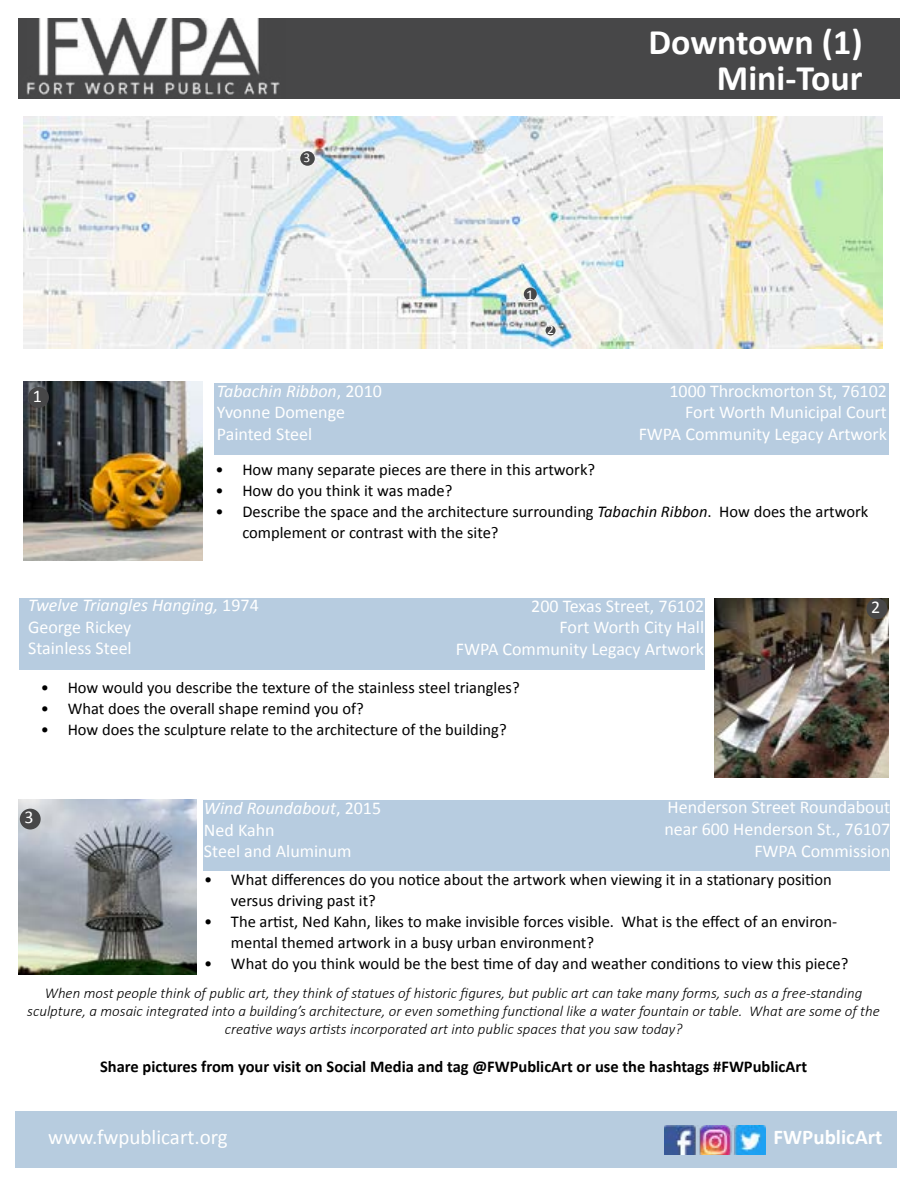
<style>
.page{position:relative;width:918px;height:1188px;background:#fff}
.page>*{position:absolute;margin:0;border:0;box-sizing:border-box;transform-origin:0 0}
.t1{font:700 36px/36px "Calibri";color:#fff;text-align:right}
.t2{font:21px "Calibri";color:#fff}
.t3{font:700 21px "Calibri";color:#fff}
.t4{font:18px/21.6px "Calibri";color:#fff}
.t5{font:16.5px/21px "Calibri";color:#000}
.t6{font:700 16.5px "Calibri";color:#000}
.t7{font:italic 300 15px/18px "Calibri";color:#000;text-align:center}
.t8{font:15px "Calibri";color:#fff}
.t9{font:13.5px "Calibri";color:#fff}
.s1{font-style:italic}
</style>
<div class="page">
<div style="left:18px;top:18px;width:882px;height:81px;background:#474748"></div>
<img style="left:26px;top:18px;width:254px;height:77px">
<div style="left:214px;top:383px;width:675px;height:72px;background:#b7cce0"></div>
<img style="left:24px;top:382px;width:178px;height:179px">
<div style="left:28px;top:387px;width:21px;height:21px;background:#474748;border-radius:50%"></div>
<img style="left:24px;top:117px;width:859px;height:232px">
<div style="left:19px;top:598px;width:685px;height:72px;background:#b7cce0"></div>
<img style="left:715px;top:598px;width:174px;height:179px">
<img style="left:18px;top:799px;width:179px;height:176px">
<div style="left:203px;top:800px;width:687px;height:70px;background:#b7cce0"></div>
<div style="left:866px;top:598px;width:21px;height:21px;background:#474748;border-radius:50%"></div>
<div style="left:20px;top:809px;width:21px;height:21px;background:#474748;border-radius:50%"></div>
<div style="left:15px;top:1112px;width:882px;height:56px;background:#b7ccdf"></div>
<img style="left:664px;top:1125px;width:102px;height:30px">
<div style="left:524px;top:288px;width:13px;height:13px;background:#474748;border-radius:50%"></div>
<div style="left:546px;top:326px;width:10px;height:10px;background:#474748;border-radius:50%"></div>
<div style="left:300px;top:151px;width:15px;height:15px;background:#474748;border-radius:50%"></div>
<p class="t4" style="left:33px;top:384px;width:11px">1</p>
<p class="t9" style="left:303px;top:148px;width:8px">3</p>
<p class="t8" style="left:526px;top:284px;width:9px">1</p>
<p class="t9" style="left:547px;top:320px;width:8px">2</p>
<h1 class="t1" style="left:648px;top:23px;width:216px">Downtown (1)<br>Mini-Tour</h1>
<p class="t4" style="left:217px;top:379px;width:167px"><span class="s1">Tabachin Ribbon</span>, 2010<br>Yvonne Domenge<br>Painted Steel</p>
<p class="t4" style="left:639px;top:379px;width:250px;text-align:right">1000 Throckmorton St, 76102<br>Fort Worth Municipal Court<br>FWPA Community Legacy Artwork</p>
<p class="t5" style="left:215px;top:459px;width:381px">• How many separate pieces are there in this artwork?</p>
<p class="t5" style="left:215px;top:480px;width:239px">• How do you think it was made?</p>
<p class="t5" style="left:242px;top:501px;width:628px;text-indent:-27px">• Describe the space and the architecture surrounding <span class="s1">Tabachin Ribbon</span>. How does the artwork complement or contrast with the site?</p>
<p class="t4" style="left:28px;top:594px;width:232px"><span class="s1">Twelve Triangles Hanging,</span> 1974<br>George Rickey<br>Stainless Steel</p>
<p class="t5" style="left:41px;top:676px;width:481px">• How would you describe the texture of the stainless steel triangles?</p>
<p class="t5" style="left:41px;top:697px;width:325px">• What does the overall shape remind you of?</p>
<p class="t5" style="left:41px;top:718px;width:468px">• How does the sculpture relate to the architecture of the building?</p>
<p class="t4" style="left:456px;top:595px;width:250px;text-align:right">200 Texas Street, 76102<br>Fort Worth City Hall<br>FWPA Community Legacy Artwork</p>
<p class="t4" style="left:871px;top:596px;width:11px">2</p>
<p class="t4" style="left:664px;top:796px;width:227px;text-align:right">Henderson Street Roundabout near 600 Henderson St., 76107<br>FWPA Commission</p>
<p class="t4" style="left:204px;top:797px;width:179px"><span class="s1">Wind Roundabout</span>, 2015<br>Ned Kahn<br>Steel and Aluminum</p>
<p class="t5" style="left:231px;top:869px;width:602px;text-indent:-27px">• What differences do you notice about the artwork when viewing it in a stationary position versus driving past it?</p>
<p class="t5" style="left:231px;top:911px;width:608px;text-indent:-27px">• The artist, Ned Kahn, likes to make invisible forces visible. What is the effect of an environ&shy;mental themed artwork in a busy urban environment?</p>
<p class="t5" style="left:204px;top:953px;width:646px">• What do you think would be the best time of day and weather conditions to view this piece?</p>
<p class="t7" style="left:27px;top:984px;width:854px">When most people think of public art, they think of statues of historic figures, but public art can take many forms, such as a free-standing sculpture, a mosaic integrated into a building’s architecture, or even something functional like a water fountain or table. What are some of the creative ways artists incorporated art into public spaces that you saw today?</p>
<p class="t6" style="left:100px;top:1055px;width:709px">Share pictures from your visit on Social Media and tag @FWPublicArt or use the hashtags #FWPublicArt</p>
<p class="t4" style="left:25px;top:806px;width:11px">3</p>
<p class="t2" style="left:48px;top:1123px;width:181px">www.fwpublicart.org</p>
<p class="t3" style="left:774px;top:1123px;width:110px">FWPublicArt</p>
</div>
